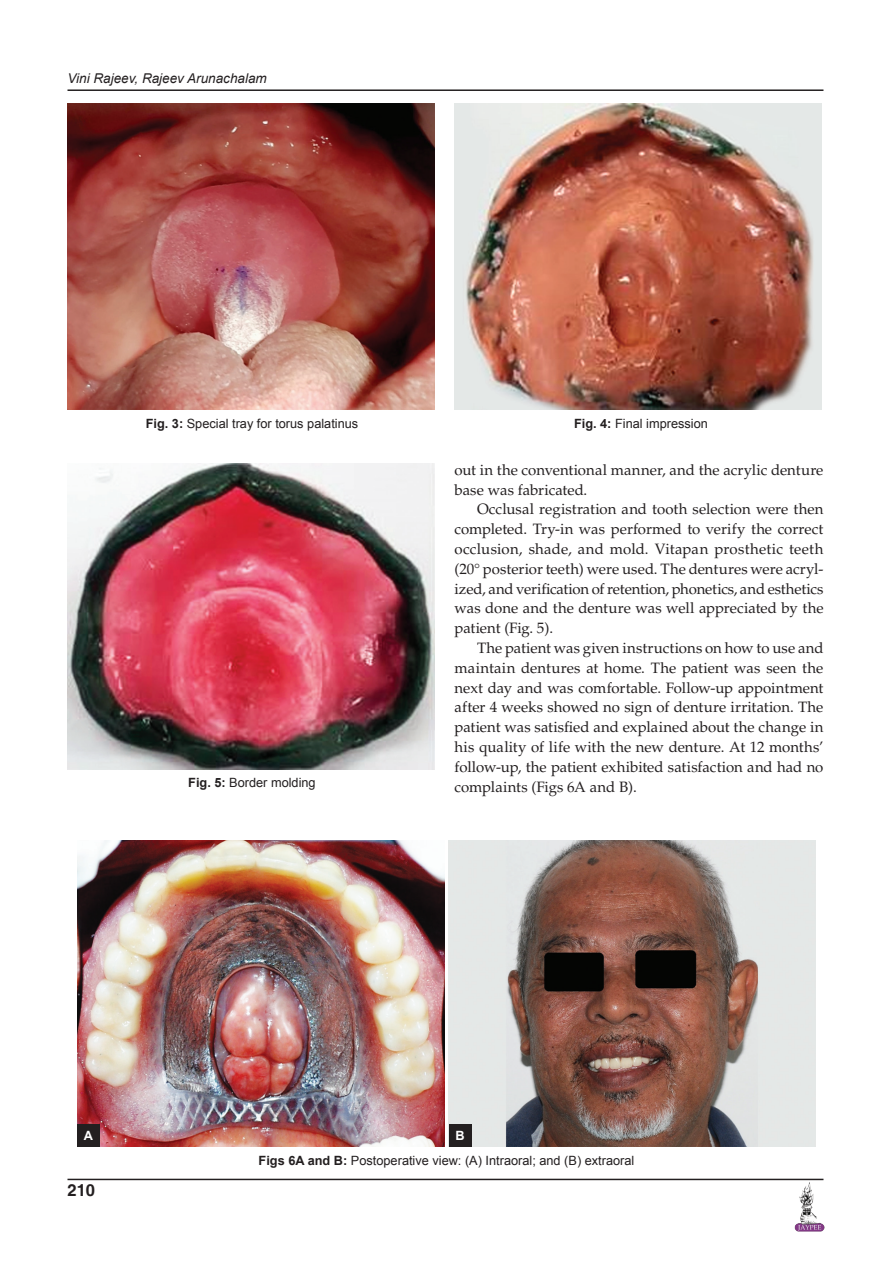
<style>
.page{position:relative;width:891px;height:1269px;background:#fff}
.page>*{position:absolute;margin:0;border:0;box-sizing:border-box;transform-origin:0 0}
.t1{font:700 16.5px "Helvetica";color:#231f20}
.t2{font:15px/19.8px "Palatino";color:#231f20;text-align:justify}
.t3{font:italic 13.5px "Arial";color:#231f20}
.t4{font:12.75px "Arial";color:#231f20}
.t5{font:700 12.75px "Arial";color:#fff}
.s1{font-weight:700}
</style>
<div class="page">
<hr style="left:68px;top:89px;width:756px;height:2px;background:#231f20">
<hr style="left:68px;top:1179px;width:756px;height:1px;background:#231f20">
<img style="left:794px;top:1182px;width:30px;height:49px">
<img style="left:68px;top:104px;width:367px;height:306px">
<img style="left:67px;top:463px;width:368px;height:306px">
<img style="left:454px;top:104px;width:368px;height:306px">
<img style="left:77px;top:840px;width:367px;height:306px">
<img style="left:449px;top:840px;width:367px;height:306px">
<div style="left:77px;top:1124px;width:23px;height:22px;background:#231f20"></div>
<div style="left:449px;top:1124px;width:22px;height:22px;background:#231f20"></div>
<p class="t3" style="left:68px;top:69px;width:201px">Vini Rajeev, Rajeev Arunachalam</p>
<p class="t4" style="left:146px;top:415px;width:214px"><span class="s1">Fig. 3:</span> Special tray for torus palatinus</p>
<p class="t4" style="left:188px;top:774px;width:129px"><span class="s1">Fig. 5:</span> Border molding</p>
<p class="t4" style="left:574px;top:415px;width:135px"><span class="s1">Fig. 4:</span> Final impression</p>
<p class="t2" style="left:454px;top:460px;width:371px">out in the conventional manner, and the acrylic denture base was fabricated.</p>
<p class="t2" style="left:454px;top:500px;width:371px;text-indent:22px">Occlusal registration and tooth selection were then completed. Try-in was performed to verify the correct occlusion, shade, and mold. Vitapan prosthetic teeth (20° posterior teeth) were used. The dentures were acryl&shy;ized, and verification of retention, phonetics, and esthetics was done and the denture was well appreciated by the patient (Fig. 5).</p>
<p class="t2" style="left:454px;top:638px;width:371px;text-indent:22px">The patient was given instructions on how to use and maintain dentures at home. The patient was seen the next day and was comfortable. Follow-up appointment after 4 weeks showed no sign of denture irritation. The patient was satisfied and explained about the change in his quality of life with the new denture. At 12 months’ follow-up, the patient exhibited satisfaction and had no complaints (Figs 6A and B).</p>
<p class="t5" style="left:84px;top:1127px;width:11px">A</p>
<p class="t5" style="left:455px;top:1127px;width:11px">B</p>
<p class="t1" style="left:68px;top:1180px;width:29px">210</p>
<p class="t4" style="left:259px;top:1152px;width:377px"><span class="s1">Figs 6A and B:</span> Postoperative view: (A) Intraoral; and (B) extraoral</p>
</div>
